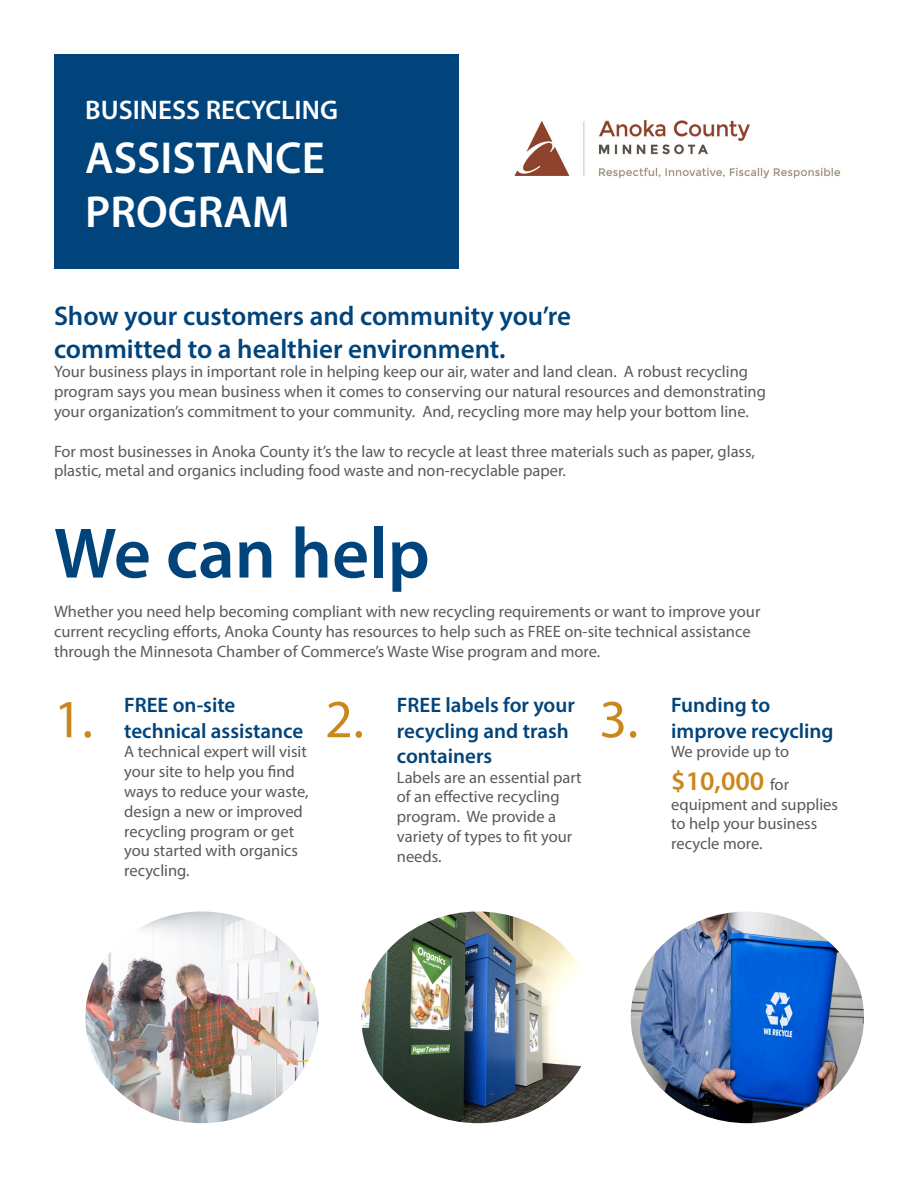
<style>
.page{position:relative;width:918px;height:1188px;background:#fff}
.page>*{position:absolute;margin:0;border:0;box-sizing:border-box;transform-origin:0 0}
.t1{font:600 72px "Myriad Pro";color:#00447b}
.t2{font:54px "Myriad Pro";color:#cb871c}
.t3{font:600 45px "Myriad Pro";color:#fff}
.t4{font:600 27px/32.4px "Myriad Pro";color:#00447b}
.t5{font:600 27px "Myriad Pro";color:#fff}
.t6{font:600 27px "Myriad Pro";color:#cb871c}
.t7{font:600 21px/25.2px "Myriad Pro";color:#00447b}
.t8{font:16.5px/19.8px "Myriad Pro";color:#5a5a5d}
.s1{font-weight:400;font-size:16.5px;color:#5a5a5d}
</style>
<div class="page">
<img style="left:514px;top:119px;width:327px;height:60px">
<img style="left:85px;top:912px;width:234px;height:211px">
<img style="left:361px;top:912px;width:221px;height:211px">
<img style="left:631px;top:912px;width:233px;height:211px">
<div style="left:54px;top:54px;width:405px;height:215px;background:#00447b"></div>
<p class="t5" style="left:85px;top:93px;width:254px">BUSINESS RECYCLING</p>
<p class="t3" style="left:85px;top:129px;width:241px">ASSISTANCE</p>
<p class="t3" style="left:85px;top:183px;width:206px">PROGRAM</p>
<p class="t4" style="left:54px;top:299px;width:519px">Show your customers and community you’re committed to a healthier environment.</p>
<p class="t8" style="left:54px;top:362px;width:713px">Your business plays in important role in helping keep our air, water and land clean. A robust recycling program says you mean business when it comes to conserving our natural resources and demonstrating your organization’s commitment to your community. And, recycling more may help your bottom line.</p>
<p class="t8" style="left:54px;top:441px;width:702px">For most businesses in Anoka County it’s the law to recycle at least three materials such as paper, glass, plastic, metal and organics including food waste and non-recyclable paper.</p>
<p class="t1" style="left:54px;top:508px;width:377px">We can help</p>
<p class="t8" style="left:54px;top:601px;width:708px">Whether you need help becoming compliant with new recycling requirements or want to improve your current recycling efforts, Anoka County has resources to help such as FREE on-site technical assistance through the Minnesota Chamber of Commerce’s Waste Wise program and more.</p>
<p class="t7" style="left:397px;top:692px;width:179px">FREE labels for your recycling and trash containers</p>
<p class="t8" style="left:397px;top:767px;width:186px">Labels are an essential part of an effective recycling program. We provide a variety of types to fit your needs.</p>
<p class="t7" style="left:124px;top:692px;width:181px">FREE on-site technical assistance</p>
<p class="t8" style="left:124px;top:742px;width:186px">A technical expert will visit your site to help you find ways to reduce your waste, design a new or improved recycling program or get you started with organics recycling.</p>
<p class="t2" style="left:54px;top:686px;width:40px">1.</p>
<p class="t2" style="left:325px;top:686px;width:40px">2.</p>
<p class="t2" style="left:599px;top:686px;width:40px">3.</p>
<p class="t7" style="left:671px;top:692px;width:101px">Funding to</p>
<p class="t7" style="left:671px;top:718px;width:164px">improve recycling</p>
<p class="t8" style="left:671px;top:742px;width:120px">We provide up to</p>
<p class="t6" style="left:671px;top:764px;width:119px">$10,000 <span class="s1">for</span></p>
<p class="t8" style="left:671px;top:794px;width:168px">equipment and supplies to help your business recycle more.</p>
</div>
